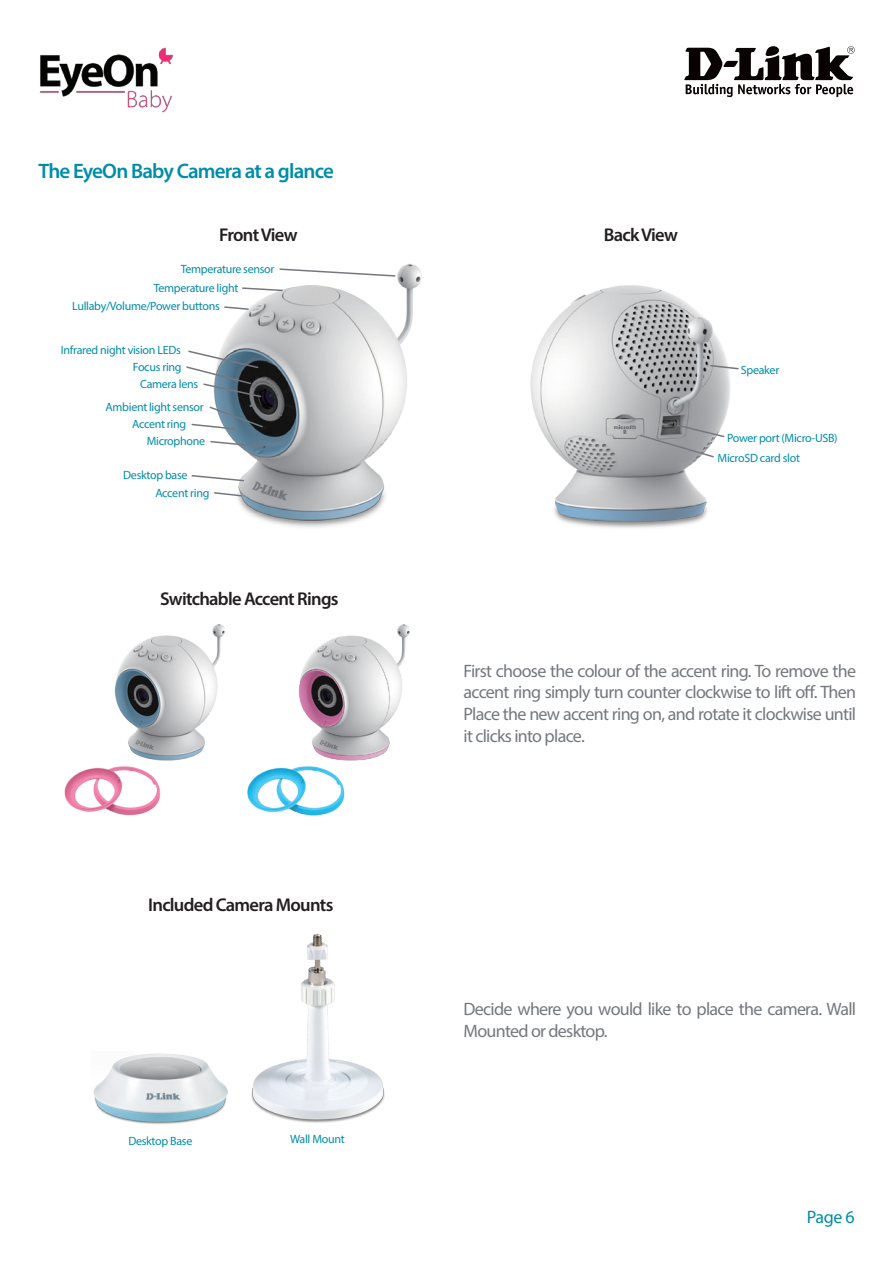
<style>
.page{position:relative;width:893px;height:1263px;background:#fff}
.page>*{position:absolute;margin:0;border:0;box-sizing:border-box;transform-origin:0 0}
.t1{font:600 21px "Myriad Pro";letter-spacing:-.04em;color:#008da8}
.t2{font:600 18.6px "Myriad Pro";letter-spacing:-.04em;color:#231f20}
.t3{font:18px/21.6px "Myriad Pro";letter-spacing:-.04em;color:#74787d;text-align:justify}
.t4{font:18px "Myriad Pro";color:#008da8}
.t5{font:12px/17.1px "Myriad Pro";letter-spacing:-.025em;color:#008da8}
</style>
<div class="page">
<svg style="left:684px;top:46px;width:171px;height:51px"></svg>
<img style="left:40px;top:47px;width:133px;height:66px">
<img style="left:530px;top:285px;width:200px;height:243px">
<svg style="left:709px;top:364px;width:30px;height:6px"></svg>
<svg style="left:639px;top:423px;width:86px;height:36px;background:#a4a5a8"></svg>
<img style="left:214px;top:264px;width:208px;height:263px">
<svg style="left:279px;top:268px;width:117px;height:9px"></svg>
<svg style="left:191px;top:405px;width:73px;height:25px"></svg>
<svg style="left:210px;top:440px;width:54px;height:8px"></svg>
<svg style="left:186px;top:350px;width:76px;height:48px"></svg>
<svg style="left:223px;top:305px;width:27px;height:6px"></svg>
<svg style="left:241px;top:287px;width:43px;height:5px"></svg>
<svg style="left:214px;top:491px;width:29px;height:6px"></svg>
<svg style="left:191px;top:474px;width:54px;height:8px"></svg>
<img style="left:93px;top:1053px;width:135px;height:72px">
<img style="left:251px;top:933px;width:134px;height:190px">
<img style="left:64px;top:624px;width:159px;height:192px">
<img style="left:223px;top:624px;width:187px;height:192px">
<p class="t1" style="left:38px;top:157px;width:297px">The EyeOn Baby Camera at a glance</p>
<p class="t2" style="left:219px;top:223px;width:80px">Front View</p>
<p class="t5" style="left:181px;top:260px;width:95px">Temperature sensor</p>
<p class="t5" style="left:72px;top:278px;width:168px;line-height:18.5px;text-indent:81px">Temperature light<br>Lullaby/Volume/Power buttons</p>
<p class="t5" style="left:61px;top:341px;width:121px">Infrared night vision LEDs</p>
<p class="t5" style="left:133px;top:358px;width:50px">Focus ring</p>
<p class="t5" style="left:140px;top:375px;width:60px">Camera lens</p>
<p class="t5" style="left:132px;top:398px;width:73px;text-indent:-27px">Ambient light sensor<br>Accent ring</p>
<p class="t5" style="left:147px;top:432px;width:60px">Microphone</p>
<p class="t5" style="left:155px;top:467px;width:56px;text-indent:-32px">Desktop base<br>Accent ring</p>
<p class="t2" style="left:160px;top:587px;width:180px">Switchable Accent Rings</p>
<p class="t2" style="left:148px;top:893px;width:187px">Included Camera Mounts</p>
<p class="t5" style="left:128px;top:1132px;width:66px">Desktop Base</p>
<p class="t5" style="left:290px;top:1130px;width:56px">Wall Mount</p>
<p class="t2" style="left:604px;top:223px;width:76px">Back View</p>
<p class="t5" style="left:741px;top:361px;width:40px">Speaker</p>
<p class="t5" style="left:717px;top:427px;width:122px;line-height:20.2px;text-indent:10px">Power port (Micro-USB)<br>MicroSD card slot</p>
<p class="t3" style="left:463px;top:660px;width:394px">First choose the colour of the accent ring. To remove the accent ring simply turn counter clockwise to lift off. Then Place the new accent ring on, and rotate it clockwise until it clicks into place.</p>
<p class="t3" style="left:463px;top:998px;width:394px">Decide where you would like to place the camera. Wall<br>Mounted or desktop.</p>
<p class="t4" style="left:807px;top:1206px;width:49px">Page 6</p>
</div>
